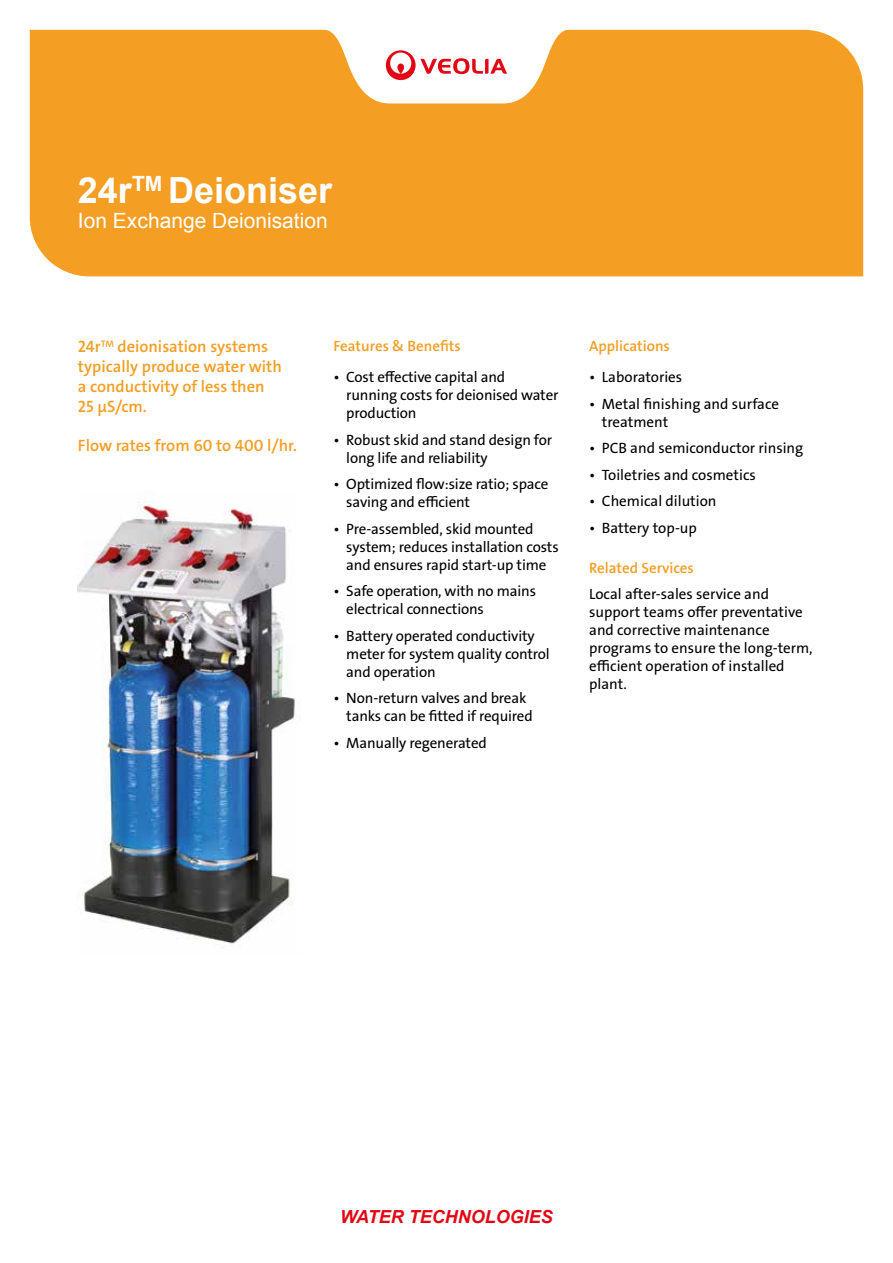
<style>
.page{position:relative;width:893px;height:1263px;background:#fff}
.page>*{position:absolute;margin:0;border:0;box-sizing:border-box;transform-origin:0 0}
.t1{font:700 36px "Arial";color:#fff}
.t2{font:21px "Arial";color:#fff}
.t3{font:italic 700 18px "Arial";color:#e30613}
.t4{font:16.5px/19.8px "The Sans Veolia W6 Se Bld";color:#f59e24}
.t5{font:15px/18px "The Sans Veolia W5 Pla";letter-spacing:-.01em;color:#000}
.t6{font:15px "The Sans Veolia W6 Se Bld";color:#f59e24}
</style>
<div class="page">
<div style="left:30px;top:103px;width:833px;height:173px;background:#f59e24"></div>
<svg style="left:29px;top:29px;width:835px;height:74px;fill:#f59e24"></svg>
<svg style="left:386px;top:50px;width:121px;height:30px"></svg>
<img style="left:78px;top:497px;width:217px;height:447px">
<h1 class="t1" style="left:78px;top:166px;width:256px">24r<sup>TM</sup> Deioniser</h1>
<h2 class="t2" style="left:78px;top:207px;width:251px">Ion Exchange Deionisation</h2>
<p class="t4" style="left:78px;top:337px;width:205px">24r<sup>TM</sup> deionisation systems typically produce water with a conductivity of less then<br>25 μS/cm.</p>
<p class="t4" style="left:78px;top:436px;width:221px">Flow rates from 60 to 400 l/hr.</p>
<p class="t6" style="left:334px;top:336px;width:129px">Features &amp; Benefits</p>
<p class="t5" style="left:346px;top:368px;width:214px;text-indent:-13px">• Cost effective capital and running costs for deionised water production</p>
<p class="t5" style="left:346px;top:431px;width:207px;text-indent:-13px">• Robust skid and stand design for long life and reliability</p>
<p class="t5" style="left:346px;top:475px;width:204px;text-indent:-13px">• Optimized flow:size ratio; space saving and efficient</p>
<p class="t5" style="left:346px;top:520px;width:214px;text-indent:-13px">• Pre-assembled, skid mounted system; reduces installation costs and ensures rapid start-up time</p>
<p class="t5" style="left:346px;top:582px;width:191px;text-indent:-13px">• Safe operation, with no mains electrical connections</p>
<p class="t5" style="left:346px;top:627px;width:205px;text-indent:-13px">• Battery operated conductivity meter for system quality control and operation</p>
<p class="t5" style="left:346px;top:689px;width:188px;text-indent:-13px">• Non-return valves and break tanks can be fitted if required</p>
<p class="t5" style="left:334px;top:734px;width:155px">• Manually regenerated</p>
<p class="t6" style="left:589px;top:336px;width:82px">Applications</p>
<p class="t5" style="left:589px;top:368px;width:95px">• Laboratories</p>
<p class="t5" style="left:602px;top:395px;width:179px;text-indent:-13px">• Metal finishing and surface treatment</p>
<p class="t5" style="left:589px;top:439px;width:216px">• PCB and semiconductor rinsing</p>
<p class="t5" style="left:589px;top:466px;width:168px">• Toiletries and cosmetics</p>
<p class="t5" style="left:589px;top:492px;width:129px">• Chemical dilution</p>
<p class="t5" style="left:589px;top:519px;width:109px">• Battery top-up</p>
<p class="t6" style="left:589px;top:558px;width:106px">Related Services</p>
<p class="t5" style="left:589px;top:585px;width:225px">Local after-sales service and support teams offer preventative and corrective maintenance programs to ensure the long-term, efficient operation of installed plant.</p>
<p class="t3" style="left:340px;top:1205px;width:214px">WATER TECHNOLOGIES</p>
</div>
